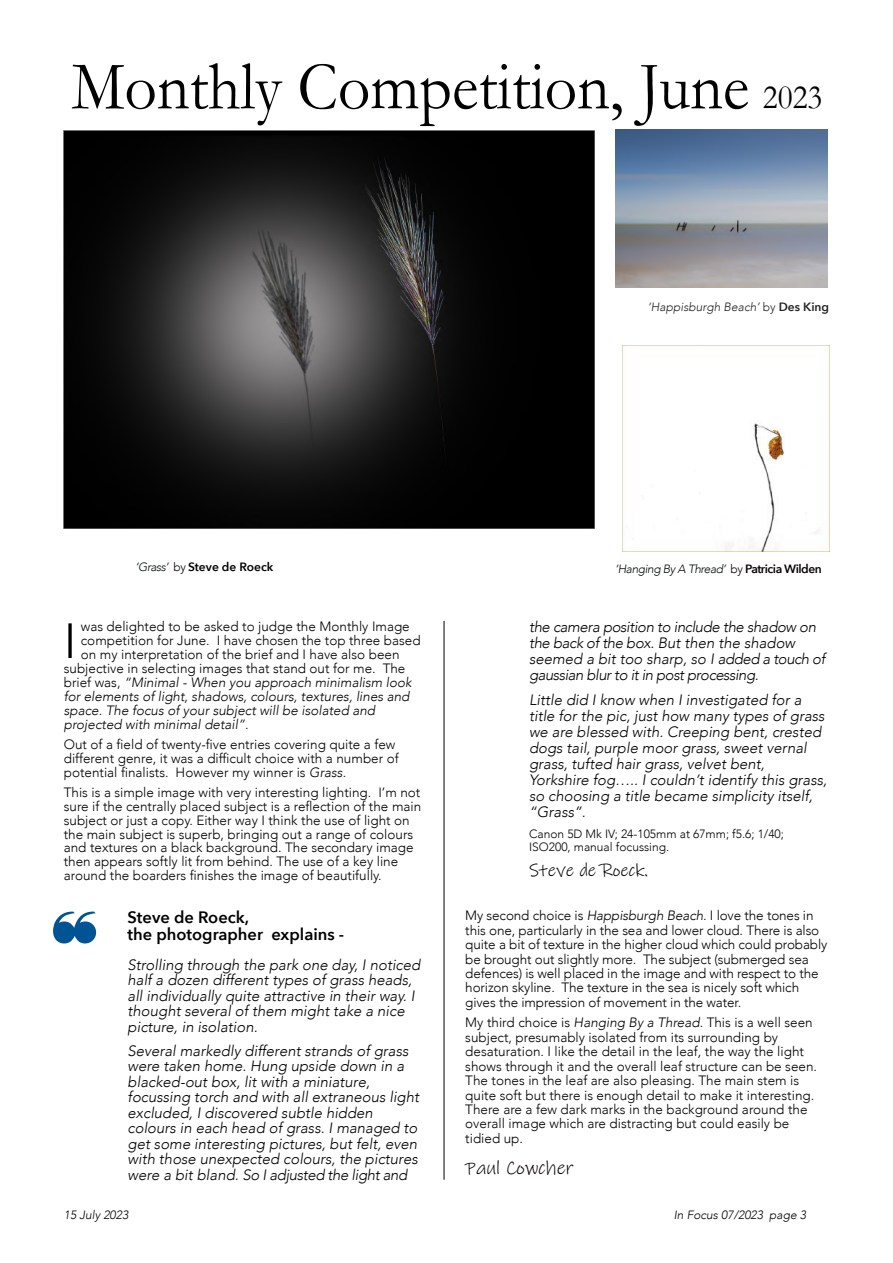
<style>
.page{position:relative;width:893px;height:1263px;background:#fff}
.page>*{position:absolute;margin:0;border:0;box-sizing:border-box;transform-origin:0 0}
.t1{font:69.3px "Garamond";color:#000;scale:.92 1}
.t2{font:300 49.2px "Avenir";color:#000}
.t3{font:19.5px "Ink Free";color:#0c0000}
.t4{font:18px "Ink Free";color:#000}
.t5{font:600 16.5px/17px "Avenir Next";color:#000}
.t6{font:italic 300 15px/15.5px "Avenir";color:#000}
.t7{font:italic 300 15px/15.9px "Avenir";letter-spacing:-.025em;color:#000}
.t8{font:300 13.5px/14.4px "Avenir";color:#000}
.t9{font:italic 300 13.5px "Avenir";color:#000}
.t10{font:300 12px/12.9px "Avenir";color:#000}
.t11{font:italic 300 12px "Avenir";letter-spacing:-.04em;color:#060d0d}
.t12{font:italic 300 12px "Avenir";color:#000}
.t13{font:italic 300 12px "Avenir";color:#222}
.t14{font:600 12px "Avenir Next";color:#000}
.s1{font-size:34.65px}
.s2{font-style:normal}
.s3{font-family:"Avenir Next";font-weight:600;font-style:normal}
.s4{font-family:"Avenir";font-weight:300;font-style:italic;color:#060d0d}
.s5{font-family:"Avenir";font-weight:300;color:#080404}
.s6{font-style:normal;color:#080404}
.s7{font-family:"Avenir Next";font-weight:600;font-style:normal;color:#080404}
.s8{font-style:italic}
</style>
<div class="page">
<img style="left:64px;top:130px;width:531px;height:399px">
<hr style="left:444px;top:621px;width:1px;height:559px;background:#000">
<img style="left:615px;top:129px;width:213px;height:158px">
<img style="left:622px;top:345px;width:207px;height:207px">
<h1 class="t1" style="left:71px;top:63px;width:818px">Monthly Competition, June <span class="s1">2023</span></h1>
<p class="t13" style="left:648px;top:299px;width:183px">‘Happisburgh Beach’ <span class="s2">by</span> <span class="s3">Des King</span></p>
<p class="t14" style="left:136px;top:558px;width:139px"><span class="s4">‘Grass’</span> <span class="s5">by</span> Steve de Roeck</p>
<p class="t11" style="left:615px;top:561px;width:208px">‘Hanging By A Thread’ <span class="s6">by</span> <span class="s7">Patricia Wilden</span></p>
<h2 class="t2" style="left:64px;top:609px;width:14px">I</h2>
<p class="t8" style="left:81px;top:619px;width:330px">was delighted to be asked to judge the Monthly Image</p>
<p class="t8" style="left:81px;top:633px;width:341px">competition for June. I have chosen the top three based</p>
<p class="t8" style="left:81px;top:647px;width:320px">on my interpretation of the brief and I have also been</p>
<p class="t8" style="left:64px;top:661px;width:343px">subjective in selecting images that stand out for me. The</p>
<p class="t9" style="left:64px;top:673px;width:349px"><span class="s2">brief was,</span> “Minimal - When you approach minimalism look</p>
<p class="t9" style="left:64px;top:687px;width:347px">for elements of light, shadows, colours, textures, lines and</p>
<p class="t9" style="left:64px;top:701px;width:313px">space. The focus of your subject will be isolated and</p>
<p class="t9" style="left:64px;top:715px;width:186px">projected with minimal detail”.</p>
<p class="t8" style="left:64px;top:737px;width:336px;line-height:14px">Out of a field of twenty-five entries covering quite a few different genre, it was a difficult choice with a number of potential finalists. However my winner is <span class="s8">Grass</span>.</p>
<p class="t8" style="left:64px;top:785px;width:359px;line-height:14px">This is a simple image with very interesting lighting. I’m not sure if the centrally placed subject is a reflection of the main subject or just a copy. Either way I think the use of light on the main subject is superb, bringing out a range of colours and textures on a black background. The secondary image then appears softly lit from behind. The use of a key line around the boarders finishes the image of beautifully.</p>
<p class="t5" style="left:128px;top:910px;width:218px">Steve de Roeck,<br>the photographer explains -</p>
<p class="t6" style="left:128px;top:957px;width:294px">Strolling through the park one day, I noticed half a dozen different types of grass heads, all individually quite attractive in their way. I thought several of them might take a nice picture, in isolation.</p>
<p class="t6" style="left:128px;top:1043px;width:293px">Several markedly different strands of grass were taken home. Hung upside down in a blacked-out box, lit with a miniature, focussing torch and with all extraneous light excluded, I discovered subtle hidden colours in each head of grass. I managed to get some interesting pictures, but felt, even with those unexpected colours, the pictures were a bit bland. So I adjusted the light and</p>
<p class="t7" style="left:529px;top:619px;width:298px">the camera position to include the shadow on the back of the box. But then the shadow seemed a bit too sharp, so I added a touch of gaussian blur to it in post processing.</p>
<p class="t6" style="left:529px;top:692px;width:299px;line-height:15.9px">Little did I know when I investigated for a title for the pic, just how many types of grass we are blessed with. Creeping bent, crested dogs tail, purple moor grass, sweet vernal grass, tufted hair grass, velvet bent, Yorkshire fog….. I couldn’t identify this grass, so choosing a title became simplicity itself, “Grass”.</p>
<p class="t10" style="left:529px;top:828px;width:256px">Canon 5D Mk IV; 24-105mm at 67mm; f5.6; 1/40;<br>ISO200, manual focussing.</p>
<h3 class="t4" style="left:529px;top:864px;width:120px">Steve de Roeck.</h3>
<p class="t8" style="left:465px;top:908px;width:364px">My second choice is <span class="s8">Happisburgh Beach.</span> I love the tones in this one, particularly in the sea and lower cloud. There is also quite a bit of texture in the higher cloud which could probably be brought out slightly more. The subject (submerged sea defences) is well placed in the image and with respect to the horizon skyline. The texture in the sea is nicely soft which gives the impression of movement in the water.</p>
<p class="t8" style="left:465px;top:1015px;width:353px">My third choice is <span class="s8">Hanging By a Thread</span>. This is a well seen subject, presumably isolated from its surrounding by desaturation. I like the detail in the leaf, the way the light shows through it and the overall leaf structure can be seen.<br>The tones in the leaf are also pleasing. The main stem is quite soft but there is enough detail to make it interesting.<br>There are a few dark marks in the background around the overall image which are distracting but could easily be tidied up.</p>
<h3 class="t3" style="left:465px;top:1161px;width:110px">Paul Cowcher</h3>
<p class="t12" style="left:64px;top:1207px;width:66px">15 July 2023</p>
<p class="t12" style="left:674px;top:1207px;width:134px">In Focus 07/2023 page 3</p>
</div>
